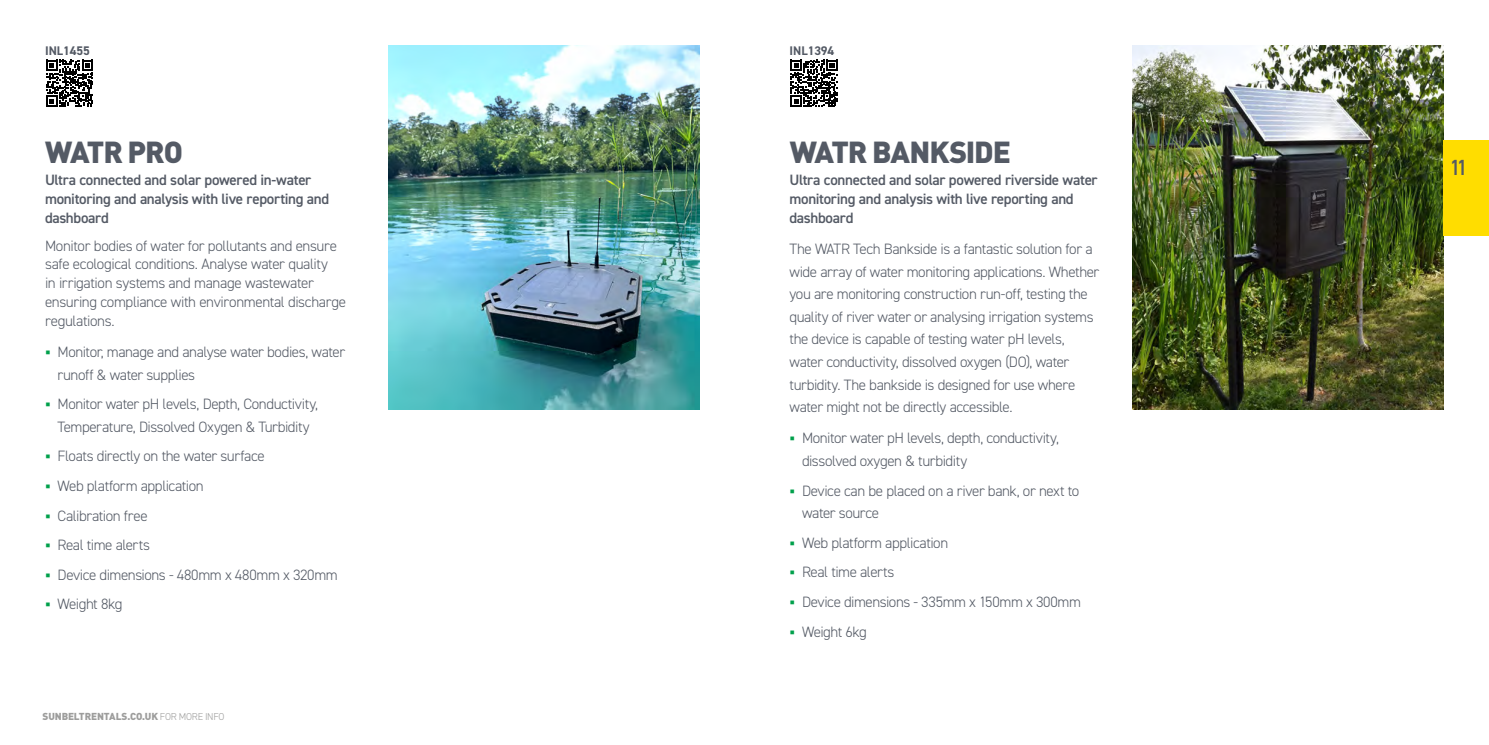
<style>
.page{position:relative;width:1489px;height:745px;background:#fff}
.page>*{position:absolute;margin:0;border:0;box-sizing:border-box;transform-origin:0 0}
.t1{font:900 30px "DINOT";letter-spacing:-.04em;color:#545a65}
.t2{font:700 condensed 21.25px "DINOT";color:#545a65}
.t3{font:300 15px/22.5px "DIN2014";letter-spacing:-.03em;color:#545a65}
.t4{font:600 15px/18.8px "DIN2014";letter-spacing:-.02em;color:#545a65}
.t5{font:700 12.5px "DIN2014";letter-spacing:-.005em;color:#545a65}
.t6{font:900 10px "DINOT";letter-spacing:-.015em;color:#9d9d9c}
.s1{font-family:"DIN2014";font-weight:300}
</style>
<div class="page">
<svg style="left:46px;top:60px;width:47px;height:47px"></svg>
<img style="left:388px;top:45px;width:311px;height:364px">
<svg style="left:790px;top:60px;width:47px;height:47px"></svg>
<img style="left:1132px;top:45px;width:311px;height:364px">
<div style="left:1443px;top:140px;width:45px;height:96px;background:#fd0"></div>
<p class="t5" style="left:45px;top:42px;width:46px">INL1455</p>
<h1 class="t1" style="left:45px;top:132px;width:139px">WATR PRO</h1>
<p class="t4" style="left:45px;top:170px;width:286px">Ultra connected and solar powered in-water monitoring and analysis with live reporting and dashboard</p>
<p class="t3" style="left:45px;top:236px;width:303px;line-height:18.8px">Monitor bodies of water for pollutants and ensure safe ecological conditions. Analyse water quality<br>in irrigation systems and manage wastewater ensuring compliance with environmental discharge regulations.</p>
<p class="t3" style="left:58px;top:340px;width:289px">Monitor, manage and analyse water bodies, water runoff &amp; water supplies</p>
<p class="t3" style="left:58px;top:392px;width:262px">Monitor water pH levels, Depth, Conductivity,<br>Temperature, Dissolved Oxygen &amp; Turbidity</p>
<p class="t3" style="left:58px;top:441px;width:282px;line-height:29.6px">Floats directly on the water surface<br>Web platform application<br>Calibration free<br>Real time alerts<br>Device dimensions - 480mm x 480mm x 320mm<br>Weight 8kg</p>
<p class="t6" style="left:43px;top:709px;width:183px">SUNBELTRENTALS.CO.UK <span class="s1">FOR MORE INFO</span></p>
<p class="t5" style="left:789px;top:42px;width:46px">INL1394</p>
<h1 class="t1" style="left:789px;top:132px;width:223px">WATR BANKSIDE</h1>
<p class="t4" style="left:789px;top:170px;width:309px">Ultra connected and solar powered riverside water monitoring and analysis with live reporting and dashboard</p>
<p class="t3" style="left:789px;top:238px;width:311px">The WATR Tech Bankside is a fantastic solution for a wide array of water monitoring applications. Whether you are monitoring construction run-off, testing the quality of river water or analysing irrigation systems the device is capable of testing water pH levels, water conductivity, dissolved oxygen (DO), water turbidity. The bankside is designed for use where water might not be directly accessible.</p>
<p class="t3" style="left:802px;top:427px;width:258px">Monitor water pH levels, depth, conductivity, dissolved oxygen &amp; turbidity</p>
<p class="t3" style="left:802px;top:479px;width:279px">Device can be placed on a river bank, or next to water source</p>
<p class="t3" style="left:802px;top:527px;width:280px;line-height:29.6px">Web platform application<br>Real time alerts<br>Device dimensions - 335mm x 150mm x 300mm<br>Weight 6kg</p>
<h2 class="t2" style="left:1450px;top:152px;width:17px">11</h2>
</div>
